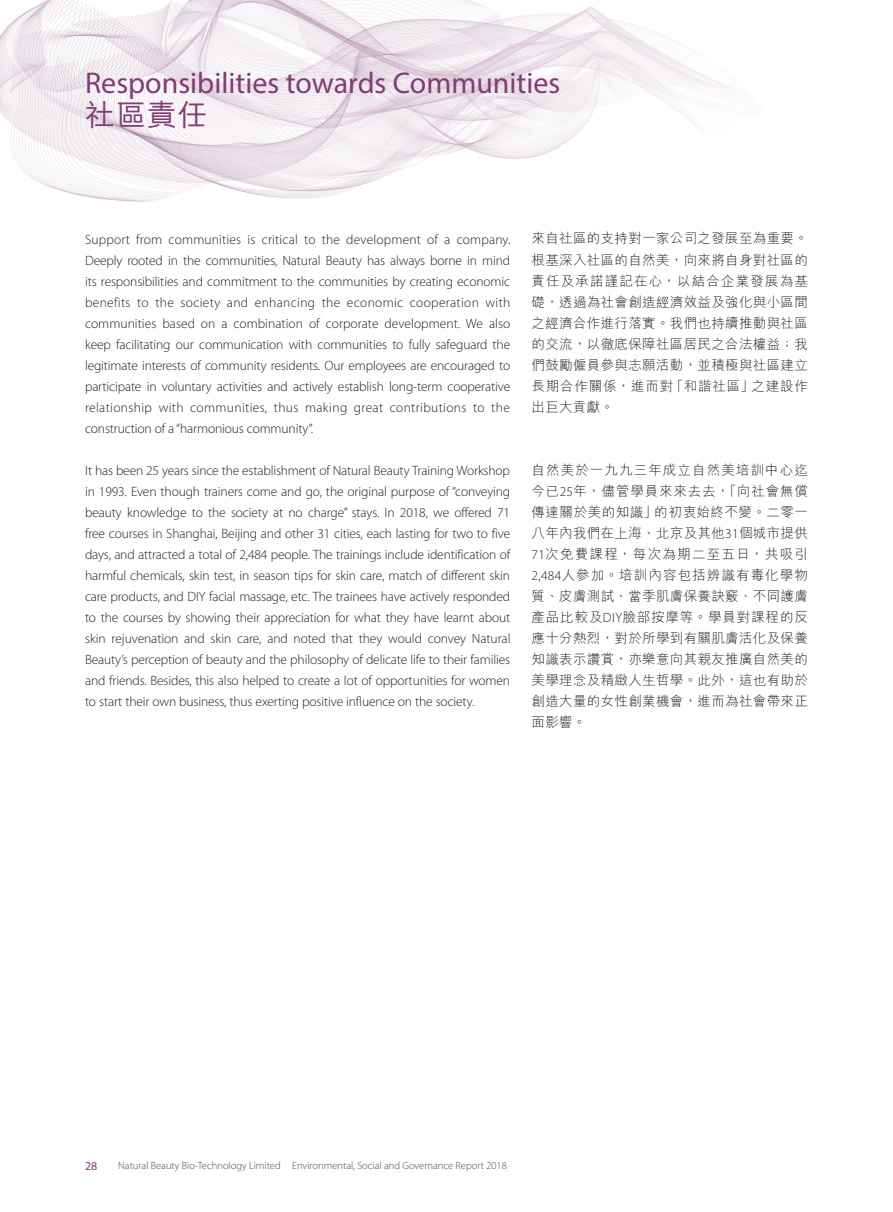
<style>
.page{position:relative;width:893px;height:1212px;background:#fff}
.page>*{position:absolute;margin:0;border:0;box-sizing:border-box;transform-origin:0 0}
.t1{font:30px "Myriad Pro";color:#823b77}
.t2{font:500 30px "M Hei HK";color:#823b77}
.t3{font:300 13.5px/21px "Myriad Pro";letter-spacing:-.01em;color:#231f20;text-align:justify}
.t4{font:300 13.5px/21px "M Hei HK";letter-spacing:.025em;color:#231f20;text-align:justify}
.t5{font:12px "Myriad Pro";color:#823b77}
.t6{font:300 10.5px "Myriad Pro";color:#4b4c4d}
.s1{font-family:"Myriad Pro"}
</style>
<div class="page">
<img style="left:0;top:0;width:743px;height:202px">
<h1 class="t1" style="left:85px;top:64px;width:477px">Responsibilities towards Communities</h1>
<h1 class="t2" style="left:85px;top:93px;width:124px">社區責任</h1>
<p class="t3" style="left:85px;top:229px;width:427px">Support from communities is critical to the development of a company.<br>Deeply rooted in the communities, Natural Beauty has always borne in mind its responsibilities and commitment to the communities by creating economic benefits to the society and enhancing the economic cooperation with communities based on a combination of corporate development. We also keep facilitating our communication with communities to fully safeguard the legitimate interests of community residents. Our employees are encouraged to participate in voluntary activities and actively establish long-term cooperative relationship with communities, thus making great contributions to the construction of a “harmonious community”.</p>
<p class="t3" style="left:85px;top:460px;width:427px">It has been 25 years since the establishment of Natural Beauty Training Workshop in 1993. Even though trainers come and go, the original purpose of “conveying beauty knowledge to the society at no charge” stays. In 2018, we offered 71 free courses in Shanghai, Beijing and other 31 cities, each lasting for two to five days, and attracted a total of 2,484 people. The trainings include identification of harmful chemicals, skin test, in season tips for skin care, match of different skin care products, and DIY facial massage, etc. The trainees have actively responded to the courses by showing their appreciation for what they have learnt about skin rejuvenation and skin care, and noted that they would convey Natural Beauty’s perception of beauty and the philosophy of delicate life to their families and friends. Besides, this also helped to create a lot of opportunities for women to start their own business, thus exerting positive influence on the society.</p>
<p class="t4" style="left:531px;top:227px;width:278px">來自社區的支持對一家公司之發展至為重要。根基深入社區的自然美，向來將自身對社區的責任及承諾謹記在心，以結合企業發展為基礎，透過為社會創造經濟效益及強化與小區間之經濟合作進行落實。我們也持續推動與社區的交流，以徹底保障社區居民之合法權益；我們鼓勵僱員參與志願活動，並積極與社區建立長期合作關係，進而對「和諧社區」之建設作出巨大貢獻。</p>
<p class="t4" style="left:531px;top:459px;width:278px">自然美於一九九三年成立自然美培訓中心迄今已<span class="s1">25</span>年，儘管學員來來去去，「向社會無償傳達關於美的知識」的初衷始終不變。二零一八年內我們在上海、北京及其他<span class="s1">31</span>個城市提供<span class="s1">71</span>次免費課程，每次為期二至五日，共吸引<span class="s1">2,484</span>人參加。培訓內容包括辨識有毒化學物質、皮膚測試、當季肌膚保養訣竅、不同護膚產品比較及<span class="s1">DIY</span>臉部按摩等。學員對課程的反應十分熱烈，對於所學到有關肌膚活化及保養知識表示讚賞，亦樂意向其親友推廣自然美的美學理念及精緻人生哲學。此外，這也有助於創造大量的女性創業機會，進而為社會帶來正面影響。</p>
<p class="t5" style="left:85px;top:1158px;width:14px">28</p>
<p class="t6" style="left:118px;top:1159px;width:390px">Natural Beauty Bio-Technology Limited Environmental, Social and Governance Report 2018</p>
</div>
